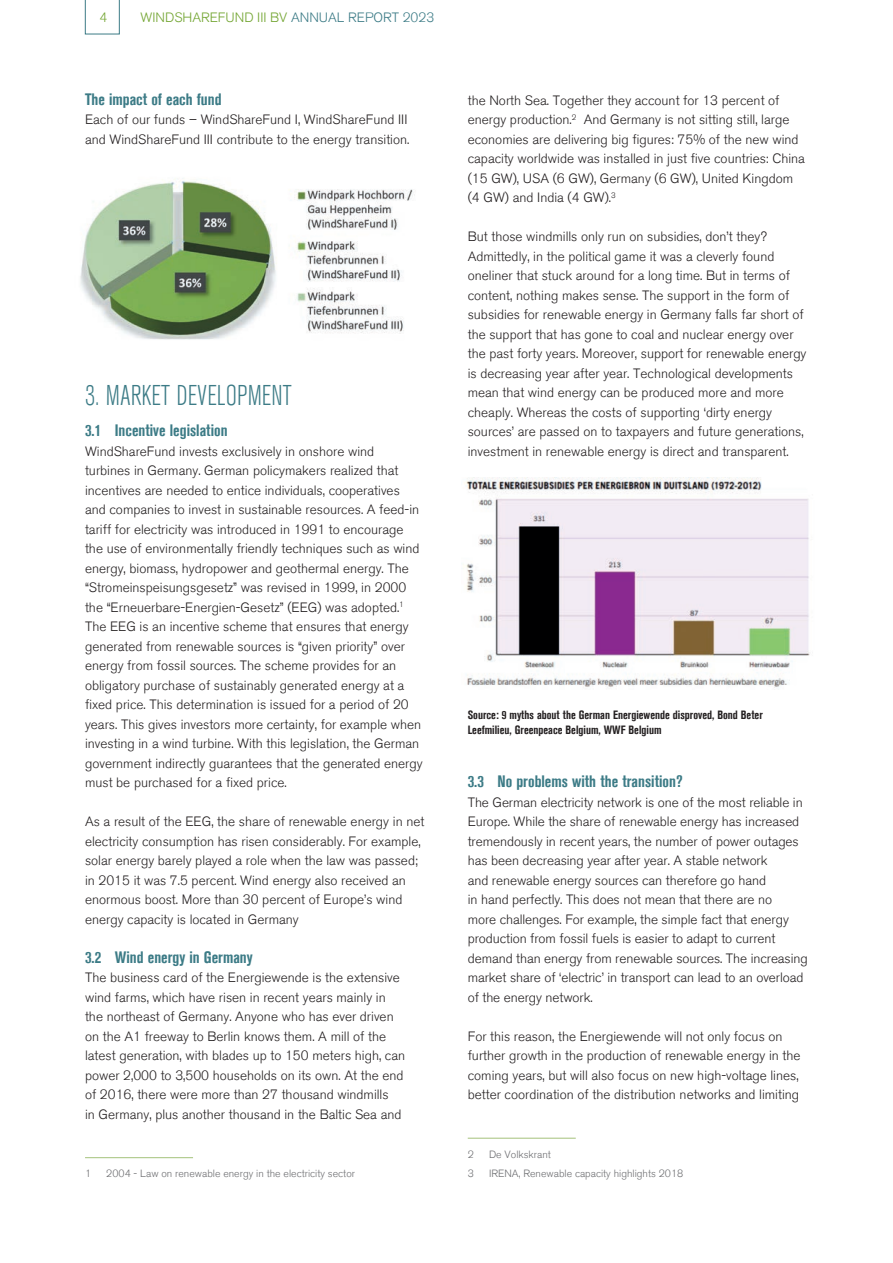
<style>
.page{position:relative;width:893px;height:1263px;background:#fff}
.page>*{position:absolute;margin:0;border:0;box-sizing:border-box;transform-origin:0 0}
.JV_KOP{font:300 condensed 28.5px "Akzidenz Grotesk BE";color:#3c7b86}
.JV_tk{font:700 condensed 16.5px "Akzidenz Grotesk BE";color:#3c7b86}
.JV_pt{font:300 13.5px/19.5px "Akzidenz Grotesk BE";color:#231f20}
.t1{font:300 13.5px "Akzidenz Grotesk BE";color:#73a532}
.JV_onderschrift{font:700 condensed 12px/15px "Akzidenz Grotesk BE";color:#231f20}
.JV_voetnoot{font:300 10.5px "Akzidenz Grotesk BE";color:#6c6d70}
.s1{color:#3c7b86}
</style>
<div class="page">
<svg style="left:85px;top:0;width:35px;height:34px"></svg>
<hr style="left:85px;top:1157px;width:108px;height:1px;background:#a4c27b">
<hr style="left:468px;top:1138px;width:108px;height:1px;background:#a4c27b">
<img style="left:464px;top:478px;width:346px;height:210px">
<img style="left:80px;top:179px;width:335px;height:161px">
<p class="t1" style="left:99px;top:10px;width:9px">4</p>
<p class="t1" style="left:141px;top:10px;width:295px">WINDSHAREFUND III BV <span class="s1">ANNUAL REPORT 2023</span></p>
<p class="JV_tk" style="left:85px;top:89px;width:138px">The impact of each fund</p>
<p class="JV_pt" style="left:85px;top:110px;width:326px">Each of our funds – WindShareFund I, WindShareFund III and WindShareFund III contribute to the energy transition.</p>
<p class="JV_KOP" style="left:85px;top:379px;width:208px">3. MARKET DEVELOPMENT</p>
<p class="JV_tk" style="left:85px;top:421px;width:144px">3.1 Incentive legislation</p>
<p class="JV_pt" style="left:85px;top:441px;width:339px">WindShareFund invests exclusively in onshore wind turbines in Germany. German policymakers realized that incentives are needed to entice individuals, cooperatives and companies to invest in sustainable resources. A feed-in tariff for electricity was introduced in 1991 to encourage the use of environmentally friendly techniques such as wind energy, biomass, hydropower and geothermal energy. The “Stromeinspeisungsgesetz” was revised in 1999, in 2000 the “Erneuerbare-Energien-Gesetz” (EEG) was adopted.<sup>1<br></sup>The EEG is an incentive scheme that ensures that energy generated from renewable sources is “given priority” over energy from fossil sources. The scheme provides for an obligatory purchase of sustainably generated energy at a fixed price. This determination is issued for a period of 20 years. This gives investors more certainty, for example when investing in a wind turbine. With this legislation, the German government indirectly guarantees that the generated energy must be purchased for a fixed price.</p>
<p class="JV_pt" style="left:85px;top:812px;width:341px">As a result of the EEG, the share of renewable energy in net electricity consumption has risen considerably. For example, solar energy barely played a role when the law was passed; in 2015 it was 7.5 percent. Wind energy also received an enormous boost. More than 30 percent of Europe’s wind energy capacity is located in Germany</p>
<p class="JV_tk" style="left:85px;top:947px;width:169px">3.2 Wind energy in Germany</p>
<p class="JV_pt" style="left:85px;top:968px;width:322px">The business card of the Energiewende is the extensive wind farms, which have risen in recent years mainly in the northeast of Germany. Anyone who has ever driven on the A1 freeway to Berlin knows them. A mill of the latest generation, with blades up to 150 meters high, can power 2,000 to 3,500 households on its own. At the end of 2016, there were more than 27 thousand windmills<br>in Germany, plus another thousand in the Baltic Sea and</p>
<p class="JV_voetnoot" style="left:85px;top:1168px;width:8px">1</p>
<p class="JV_voetnoot" style="left:106px;top:1168px;width:250px">2004 - Law on renewable energy in the electricity sector</p>
<p class="JV_pt" style="left:468px;top:90px;width:339px">the North Sea. Together they account for 13 percent of energy production.<sup>2</sup> And Germany is not sitting still, large economies are delivering big figures: 75% of the new wind capacity worldwide was installed in just five countries: China (15 GW), USA (6 GW), Germany (6 GW), United Kingdom (4 GW) and India (4 GW).<sup>3</sup></p>
<p class="JV_pt" style="left:468px;top:227px;width:340px">But those windmills only run on subsidies, don’t they?<br>Admittedly, in the political game it was a cleverly found oneliner that stuck around for a long time. But in terms of content, nothing makes sense. The support in the form of subsidies for renewable energy in Germany falls far short of the support that has gone to coal and nuclear energy over the past forty years. Moreover, support for renewable energy is decreasing year after year. Technological developments mean that wind energy can be produced more and more cheaply. Whereas the costs of supporting ‘dirty energy sources’ are passed on to taxpayers and future generations, investment in renewable energy is direct and transparent.</p>
<p class="JV_onderschrift" style="left:468px;top:708px;width:297px">Source: 9 myths about the German Energiewende disproved, Bond Beter<br>Leefmilieu, Greenpeace Belgium, WWF Belgium</p>
<p class="JV_tk" style="left:468px;top:772px;width:217px">3.3 No problems with the transition?</p>
<p class="JV_pt" style="left:468px;top:792px;width:342px">The German electricity network is one of the most reliable in Europe. While the share of renewable energy has increased tremendously in recent years, the number of power outages has been decreasing year after year. A stable network<br>and renewable energy sources can therefore go hand<br>in hand perfectly. This does not mean that there are no<br>more challenges. For example, the simple fact that energy production from fossil fuels is easier to adapt to current demand than energy from renewable sources. The increasing market share of ‘electric’ in transport can lead to an overload of the energy network.</p>
<p class="JV_pt" style="left:468px;top:1026px;width:334px">For this reason, the Energiewende will not only focus on further growth in the production of renewable energy in the coming years, but will also focus on new high-voltage lines, better coordination of the distribution networks and limiting</p>
<p class="JV_voetnoot" style="left:468px;top:1148px;width:8px">2</p>
<p class="JV_voetnoot" style="left:489px;top:1148px;width:63px">De Volkskrant</p>
<p class="JV_voetnoot" style="left:468px;top:1168px;width:8px">3</p>
<p class="JV_voetnoot" style="left:489px;top:1168px;width:196px">IRENA, Renewable capacity highlights 2018</p>
</div>
